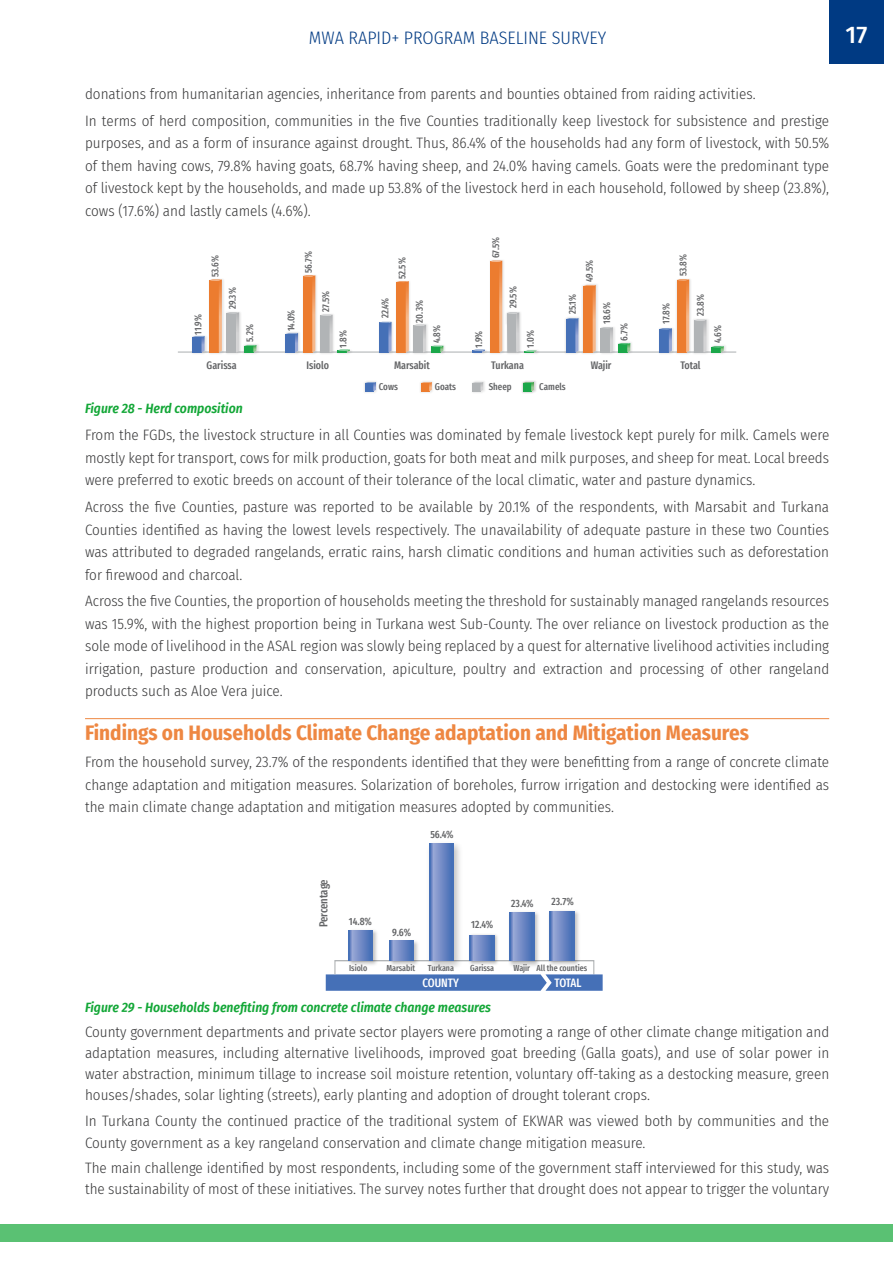
<style>
.page{position:relative;width:893px;height:1263px;background:#fff}
.page>*{position:absolute;margin:0;border:0;box-sizing:border-box;transform-origin:0 0}
.t1{font:500 24px "Fira Sans";color:#fff}
.t2{font:700 21px "Fira Sans Condensed";color:#ee8742}
.t3{font:300 18px "Fira Sans Condensed";color:#003a83}
.t4{font:300 15px/22.5px "Fira Sans Condensed";color:#383839;text-align:justify}
.t5{font:italic 600 13.5px "Fira Sans Condensed";color:#13a737}
.t6{font:500 extra-condensed 12px "Fira Sans";color:#fff}
.t7{font:500 extra-condensed 11.55px "Fira Sans";letter-spacing:-.015em;color:#636466}
.t8{font:500 extra-condensed 10.8px "Fira Sans";color:#636466}
.t9{font:500 extra-condensed 10.35px "Fira Sans";color:#636466}
.t10{font:500 extra-condensed 9.75px/17.2px "Fira Sans";color:#636466}
.t11{font:500 extra-condensed 8.55px "Fira Sans";color:#636466}
</style>
<div class="page">
<div style="left:829px;top:0;width:55px;height:63px;background:#003a83"></div>
<div style="left:0;top:1225px;width:893px;height:17px;background:#5ac173"></div>
<hr style="left:85px;top:718px;width:744px;height:1px;background:#ee8742">
<hr style="left:178px;top:351px;width:558px;height:2px;background:#b1b4b6">
<img style="left:190px;top:351px;width:14px;height:3px">
<img style="left:244px;top:344px;width:16px;height:10px">
<svg style="left:192px;top:279px;width:64px;height:74px"></svg>
<img style="left:284px;top:334px;width:14px;height:20px">
<img style="left:338px;top:350px;width:16px;height:4px">
<svg style="left:286px;top:275px;width:64px;height:78px"></svg>
<img style="left:377px;top:351px;width:14px;height:3px">
<img style="left:414px;top:353px;width:12px;height:1px">
<img style="left:432px;top:345px;width:14px;height:9px">
<svg style="left:379px;top:281px;width:64px;height:72px"></svg>
<img style="left:471px;top:350px;width:13px;height:4px">
<img style="left:491px;top:260px;width:12px;height:94px">
<img style="left:525px;top:350px;width:15px;height:4px">
<svg style="left:473px;top:261px;width:64px;height:92px"></svg>
<img style="left:565px;top:319px;width:12px;height:35px">
<img style="left:619px;top:342px;width:15px;height:12px">
<svg style="left:566px;top:285px;width:64px;height:68px"></svg>
<img style="left:657px;top:328px;width:14px;height:26px">
<img style="left:694px;top:353px;width:12px;height:1px">
<img style="left:712px;top:345px;width:15px;height:9px">
<svg style="left:660px;top:279px;width:64px;height:74px"></svg>
<img style="left:364px;top:381px;width:13px;height:12px">
<svg style="left:365px;top:382px;width:11px;height:9px"></svg>
<img style="left:522px;top:381px;width:14px;height:12px">
<img style="left:420px;top:381px;width:13px;height:12px">
<svg style="left:421px;top:382px;width:11px;height:9px"></svg>
<img style="left:472px;top:381px;width:13px;height:12px">
<svg style="left:472px;top:382px;width:11px;height:9px"></svg>
<svg style="left:523px;top:382px;width:11px;height:9px"></svg>
<div style="left:334px;top:960px;width:260px;height:15px;border:1px solid #b1b4b6"></div>
<hr style="left:335px;top:960px;width:259px;height:1px;background:#b1b4b6">
<svg style="left:326px;top:974px;width:277px;height:17px;background:#4f78bb"></svg>
<img style="left:345px;top:930px;width:35px;height:35px">
<svg style="left:349px;top:930px;width:24px;height:31px"></svg>
<img style="left:386px;top:940px;width:35px;height:25px">
<svg style="left:390px;top:941px;width:24px;height:20px"></svg>
<img style="left:423px;top:843px;width:44px;height:131px">
<svg style="left:430px;top:843px;width:24px;height:118px;background:#6a87c3"></svg>
<img style="left:467px;top:934px;width:32px;height:31px">
<svg style="left:470px;top:935px;width:24px;height:26px"></svg>
<img style="left:506px;top:912px;width:35px;height:54px">
<svg style="left:510px;top:912px;width:24px;height:49px"></svg>
<img style="left:547px;top:911px;width:34px;height:54px">
<svg style="left:550px;top:911px;width:24px;height:50px"></svg>
<p class="t3" style="left:309px;top:25px;width:299px">MWA RAPID+ PROGRAM BASELINE SURVEY</p>
<h1 class="t1" style="left:846px;top:15px;width:23px">17</h1>
<p class="t4" style="left:85px;top:80px;width:746px;line-height:26.7px">donations from humanitarian agencies, inheritance from parents and bounties obtained from raiding activities.<br>In terms of herd composition, communities in the five Counties traditionally keep livestock for subsistence and prestige</p>
<p class="t4" style="left:85px;top:132px;width:746px">purposes, and as a form of insurance against drought. Thus, 86.4% of the households had any form of livestock, with 50.5% of them having cows, 79.8% having goats, 68.7% having sheep, and 24.0% having camels. Goats were the predominant type of livestock kept by the households, and made up 53.8% of the livestock herd in each household, followed by sheep (23.8%), cows (17.6%) and lastly camels (4.6%).</p>
<p class="t10" style="left:206px;top:277px;width:23px;rotate:-90deg">53.6%</p>
<p class="t10" style="left:299px;top:273px;width:23px;rotate:-90deg">56.7%</p>
<p class="t10" style="left:393px;top:279px;width:23px;rotate:-90deg">52.5%</p>
<p class="t10" style="left:487px;top:258px;width:23px;rotate:-90deg">67.5%</p>
<p class="t10" style="left:580px;top:282px;width:23px;rotate:-90deg">49.5%</p>
<p class="t10" style="left:674px;top:276px;width:23px;rotate:-90deg">53.8%</p>
<p class="t10" style="left:189px;top:335px;width:22px;rotate:-90deg">11.9%</p>
<p class="t10" style="left:223px;top:309px;width:23px;rotate:-90deg">29.3%</p>
<p class="t10" style="left:241px;top:342px;width:19px;rotate:-90deg">5.2%</p>
<p class="t10" style="left:282px;top:331px;width:23px;rotate:-90deg">14.0%</p>
<p class="t10" style="left:317px;top:312px;width:22px;rotate:-90deg">27.5%</p>
<p class="t10" style="left:334px;top:348px;width:19px;rotate:-90deg">1.8%</p>
<p class="t10" style="left:376px;top:318px;width:22px;rotate:-90deg">22.4%</p>
<p class="t10" style="left:410px;top:323px;width:24px;rotate:-90deg">20.3%</p>
<p class="t10" style="left:427px;top:343px;width:20px;rotate:-90deg">4.8%</p>
<p class="t10" style="left:469px;top:348px;width:18px;rotate:-90deg">1.9%</p>
<p class="t10" style="left:504px;top:308px;width:23px;rotate:-90deg">29.5%</p>
<p class="t10" style="left:521px;top:348px;width:19px;rotate:-90deg">1.0%</p>
<p class="t10" style="left:563px;top:314px;width:21px;rotate:-90deg">25.1%</p>
<p class="t10" style="left:598px;top:341px;width:40px;text-indent:17px;rotate:-90deg">18.6%<br>6.7%</p>
<p class="t10" style="left:657px;top:324px;width:22px;rotate:-90deg">17.8%</p>
<p class="t10" style="left:691px;top:316px;width:23px;rotate:-90deg">23.8%</p>
<p class="t10" style="left:709px;top:343px;width:19px;rotate:-90deg">4.6%</p>
<p class="t8" style="left:207px;top:356px;width:32px">Garissa</p>
<p class="t8" style="left:306px;top:356px;width:24px">Isiolo</p>
<p class="t8" style="left:394px;top:356px;width:37px">Marsabit</p>
<p class="t8" style="left:491px;top:356px;width:34px">Turkana</p>
<p class="t8" style="left:591px;top:356px;width:22px">Wajir</p>
<p class="t8" style="left:680px;top:356px;width:22px">Total</p>
<p class="t10" style="left:379px;top:377px;width:21px">Cows</p>
<p class="t10" style="left:435px;top:377px;width:23px">Goats</p>
<p class="t10" style="left:489px;top:377px;width:24px">Sheep</p>
<p class="t10" style="left:539px;top:377px;width:28px">Camels</p>
<p class="t5" style="left:85px;top:398px;width:159px">Figure 28 - Herd composition</p>
<p class="t4" style="left:85px;top:424px;width:746px">From the FGDs, the livestock structure in all Counties was dominated by female livestock kept purely for milk. Camels were mostly kept for transport, cows for milk production, goats for both meat and milk purposes, and sheep for meat. Local breeds were preferred to exotic breeds on account of their tolerance of the local climatic, water and pasture dynamics.</p>
<p class="t4" style="left:85px;top:495px;width:746px">Across the five Counties, pasture was reported to be available by 20.1% of the respondents, with Marsabit and Turkana Counties identified as having the lowest levels respectively. The unavailability of adequate pasture in these two Counties was attributed to degraded rangelands, erratic rains, harsh climatic conditions and human activities such as deforestation for firewood and charcoal.</p>
<p class="t4" style="left:85px;top:590px;width:746px">Across the five Counties, the proportion of households meeting the threshold for sustainably managed rangelands resources was 15.9%, with the highest proportion being in Turkana west Sub-County. The over reliance on livestock production as the sole mode of livelihood in the ASAL region was slowly being replaced by a quest for alternative livelihood activities including irrigation, pasture production and conservation, apiculture, poultry and extraction and processing of other rangeland products such as Aloe Vera juice.</p>
<h2 class="t2" style="left:85px;top:715px;width:665px">Findings on Households Climate Change adaptation and Mitigation Measures</h2>
<p class="t4" style="left:85px;top:750px;width:746px">From the household survey, 23.7% of the respondents identified that they were benefitting from a range of concrete climate change adaptation and mitigation measures. Solarization of boreholes, furrow irrigation and destocking were identified as the main climate change adaptation and mitigation measures adopted by communities.</p>
<p class="t7" style="left:314px;top:927px;width:50px;rotate:-90deg">Percentage</p>
<p class="t9" style="left:430px;top:826px;width:25px">56.4%</p>
<p class="t9" style="left:349px;top:913px;width:25px">14.8%</p>
<p class="t9" style="left:392px;top:924px;width:21px">9.6%</p>
<p class="t9" style="left:471px;top:916px;width:23px">12.4%</p>
<p class="t9" style="left:511px;top:895px;width:24px">23.4%</p>
<p class="t9" style="left:552px;top:893px;width:24px">23.7%</p>
<p class="t11" style="left:349px;top:961px;width:20px">Isiolo</p>
<p class="t11" style="left:386px;top:961px;width:30px">Marsabit</p>
<p class="t11" style="left:428px;top:961px;width:28px">Turkana</p>
<p class="t11" style="left:470px;top:961px;width:26px">Garissa</p>
<p class="t11" style="left:514px;top:961px;width:75px">Wajir All the counties</p>
<p class="t6" style="left:422px;top:973px;width:38px">COUNTY</p>
<p class="t6" style="left:555px;top:973px;width:28px">TOTAL</p>
<p class="t5" style="left:85px;top:996px;width:407px">Figure 29 - Households benefiting from concrete climate change measures</p>
<p class="t4" style="left:85px;top:1021px;width:746px;line-height:21px">County government departments and private sector players were promoting a range of other climate change mitigation and adaptation measures, including alternative livelihoods, improved goat breeding (Galla goats), and use of solar power in water abstraction, minimum tillage to increase soil moisture retention, voluntary off-taking as a destocking measure, green houses/shades, solar lighting (streets), early planting and adoption of drought tolerant crops.</p>
<p class="t4" style="left:85px;top:1109px;width:746px">In Turkana County the continued practice of the traditional system of EKWAR was viewed both by communities and the<br>County government as a key rangeland conservation and climate change mitigation measure.</p>
<p class="t4" style="left:85px;top:1157px;width:746px;line-height:21px">The main challenge identified by most respondents, including some of the government staff interviewed for this study, was the sustainability of most of these initiatives. The survey notes further that drought does not appear to trigger the voluntary</p>
</div>
